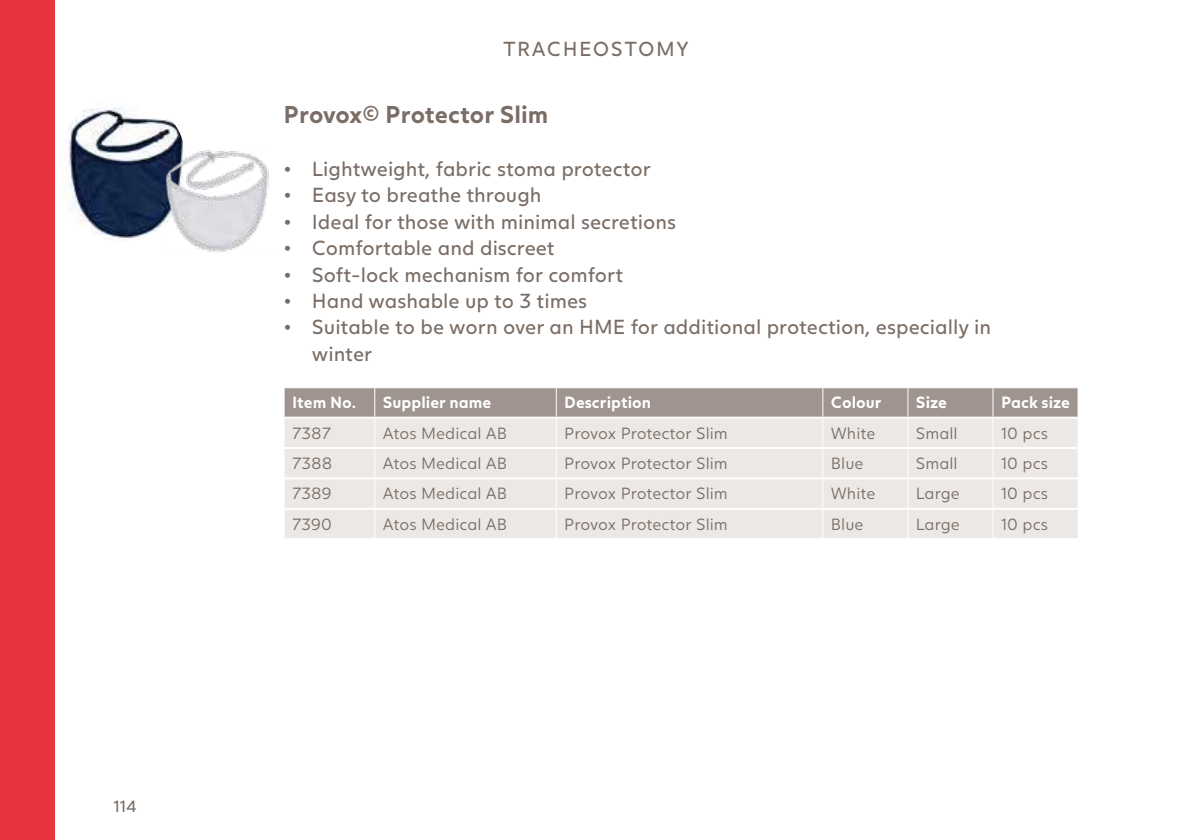
<style>
.page{position:relative;width:1191px;height:840px;background:#fff}
.page>*{position:absolute;margin:0;border:0;box-sizing:border-box;transform-origin:0 0}
.t1{font:700 24px "Juli Sans";color:#7a6d65}
.t2{font:20px/26.4px "Juli Sans";color:#7a6d65}
.t3{font:20px "Juli Sans";letter-spacing:.075em;color:#7a6d65}
.t4{font:300 16px "Juli Sans";color:#7a6d65}
.t5{font:700 16px "Juli Sans";color:#fff}
.t6{font:16px "Juli Sans";color:#7a6d65}
</style>
<div class="page">
<div style="left:0;top:0;width:54px;height:839px;background:#e7343f"></div>
<svg style="left:284px;top:387px;width:794px;height:151px;background:#ded9d6"></svg>
<img style="left:58px;top:96px;width:128px;height:145px;border-radius:64px">
<img style="left:162px;top:147px;width:107px;height:105px">
<p class="t6" style="left:113px;top:796px;width:25px">114</p>
<p class="t3" style="left:503px;top:37px;width:187px">TRACHEOSTOMY</p>
<p class="t1" style="left:283px;top:100px;width:266px">Provox© Protector Slim</p>
<p class="t2" style="left:283px;top:155px;width:369px">• Lightweight, fabric stoma protector</p>
<p class="t2" style="left:283px;top:182px;width:259px">• Easy to breathe through</p>
<p class="t2" style="left:283px;top:208px;width:394px">• Ideal for those with minimal secretions</p>
<p class="t2" style="left:283px;top:234px;width:273px">• Comfortable and discreet</p>
<p class="t2" style="left:283px;top:261px;width:341px">• Soft-lock mechanism for comfort</p>
<p class="t2" style="left:283px;top:287px;width:305px">• Hand washable up to 3 times</p>
<p class="t2" style="left:312px;top:314px;width:680px;text-indent:-28px">• Suitable to be worn over an HME for additional protection, especially in winter</p>
<p class="t5" style="left:292px;top:392px;width:66px">Item No.</p>
<p class="t5" style="left:383px;top:392px;width:110px">Supplier name</p>
<p class="t5" style="left:564px;top:392px;width:88px">Description</p>
<p class="t5" style="left:831px;top:392px;width:52px">Colour</p>
<p class="t5" style="left:916px;top:392px;width:33px">Size</p>
<p class="t5" style="left:1001px;top:392px;width:71px">Pack size</p>
<p class="t4" style="left:292px;top:423px;width:41px">7387</p>
<p class="t4" style="left:383px;top:423px;width:126px">Atos Medical AB</p>
<p class="t4" style="left:564px;top:423px;width:165px">Provox Protector Slim</p>
<p class="t4" style="left:831px;top:423px;width:46px">White</p>
<p class="t4" style="left:916px;top:423px;width:43px">Small</p>
<p class="t4" style="left:1001px;top:423px;width:49px">10 pcs</p>
<p class="t4" style="left:292px;top:453px;width:42px">7388</p>
<p class="t4" style="left:383px;top:453px;width:126px">Atos Medical AB</p>
<p class="t4" style="left:564px;top:453px;width:165px">Provox Protector Slim</p>
<p class="t4" style="left:831px;top:453px;width:34px">Blue</p>
<p class="t4" style="left:916px;top:453px;width:43px">Small</p>
<p class="t4" style="left:1001px;top:453px;width:49px">10 pcs</p>
<p class="t4" style="left:292px;top:484px;width:41px">7389</p>
<p class="t4" style="left:383px;top:484px;width:126px">Atos Medical AB</p>
<p class="t4" style="left:564px;top:484px;width:165px">Provox Protector Slim</p>
<p class="t4" style="left:831px;top:484px;width:46px">White</p>
<p class="t4" style="left:916px;top:484px;width:45px">Large</p>
<p class="t4" style="left:1001px;top:484px;width:49px">10 pcs</p>
<p class="t4" style="left:292px;top:514px;width:41px">7390</p>
<p class="t4" style="left:383px;top:514px;width:126px">Atos Medical AB</p>
<p class="t4" style="left:564px;top:514px;width:165px">Provox Protector Slim</p>
<p class="t4" style="left:831px;top:514px;width:34px">Blue</p>
<p class="t4" style="left:916px;top:514px;width:45px">Large</p>
<p class="t4" style="left:1001px;top:514px;width:49px">10 pcs</p>
</div>
